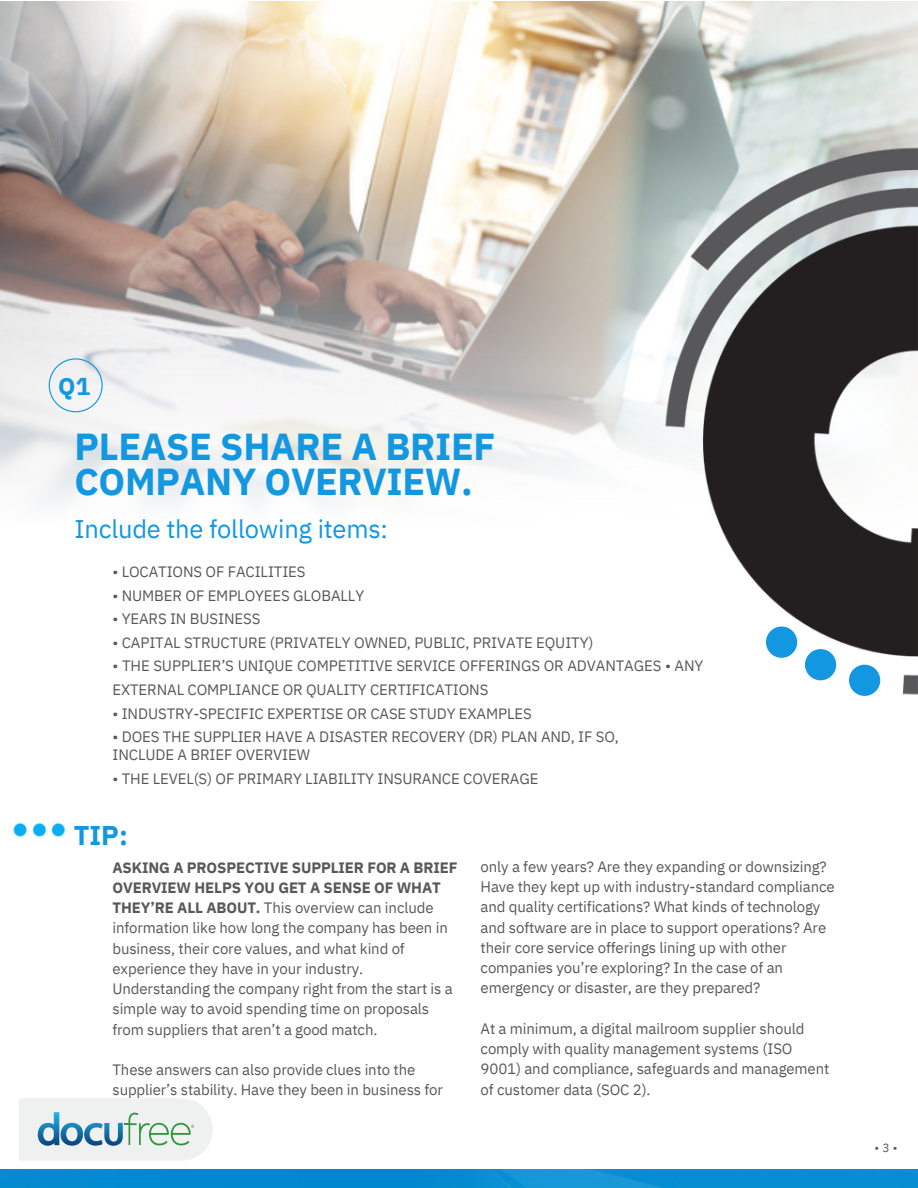
<style>
.page{position:relative;width:918px;height:1188px;background:#fff}
.page>*{position:absolute;margin:0;border:0;box-sizing:border-box;transform-origin:0 0}
.t1{font:700 37.5px/34.8px "IBM Plex Sans";letter-spacing:-.01em;color:#1297e0}
.t2{font:700 27px "IBM Plex Sans";color:#1297e0}
.t3{font:25.5px "IBM Plex Sans";letter-spacing:-.01em;color:#1297e0}
.t4{font:700 24.3px "IBM Plex Sans";color:#1297e0}
.t5{font:15px/20.2px "IBM Plex Sans";letter-spacing:-.01em;color:#58585a}
.t6{font:12px "IBM Plex Sans";color:#58585a}
.s1{font-weight:700}
</style>
<div class="page">
<img style="left:0;top:1px;width:918px;height:504px">
<img style="left:13px;top:822px;width:53px;height:15px">
<img style="left:658px;top:141px;width:260px;height:555px">
<svg style="left:49px;top:358px;width:54px;height:54px"></svg>
<div style="left:766px;top:627px;width:31px;height:31px;background:#1297e0;border-radius:50%"></div>
<div style="left:805px;top:649px;width:31px;height:31px;background:#1297e0;border-radius:50%"></div>
<div style="left:849px;top:665px;width:31px;height:31px;background:#1297e0;border-radius:50%"></div>
<img style="left:0;top:1169px;width:918px;height:1px">
<img style="left:0;top:1170px;width:918px;height:18px">
<svg style="left:19px;top:1098px;width:194px;height:63px"></svg>
<p class="t4" style="left:58px;top:370px;width:33px">Q1</p>
<p class="t1" style="left:74px;top:428px;width:423px">PLEASE SHARE A BRIEF<br>COMPANY OVERVIEW.</p>
<p class="t3" style="left:74px;top:511px;width:315px">Include the following items:</p>
<p class="t5" style="left:112px;top:561px;width:195px">• LOCATIONS OF FACILITIES</p>
<p class="t5" style="left:112px;top:585px;width:253px">• NUMBER OF EMPLOYEES GLOBALLY</p>
<p class="t5" style="left:112px;top:608px;width:149px">• YEARS IN BUSINESS</p>
<p class="t5" style="left:112px;top:632px;width:482px">• CAPITAL STRUCTURE (PRIVATELY OWNED, PUBLIC, PRIVATE EQUITY)</p>
<p class="t5" style="left:112px;top:654px;width:593px;line-height:23.7px">• THE SUPPLIER’S UNIQUE COMPETITIVE SERVICE OFFERINGS OR ADVANTAGES • ANY<br>EXTERNAL COMPLIANCE OR QUALITY CERTIFICATIONS</p>
<p class="t5" style="left:112px;top:703px;width:421px">• INDUSTRY-SPECIFIC EXPERTISE OR CASE STUDY EXAMPLES</p>
<p class="t5" style="left:112px;top:727px;width:508px">• DOES THE SUPPLIER HAVE A DISASTER RECOVERY (DR) PLAN AND, IF SO,</p>
<p class="t5" style="left:112px;top:745px;width:199px">INCLUDE A BRIEF OVERVIEW</p>
<p class="t5" style="left:112px;top:768px;width:428px">• THE LEVEL(S) OF PRIMARY LIABILITY INSURANCE COVERAGE</p>
<p class="t2" style="left:74px;top:817px;width:56px">TIP:</p>
<p class="t5" style="left:112px;top:857px;width:347px"><span class="s1">ASKING A PROSPECTIVE SUPPLIER FOR A BRIEF OVERVIEW HELPS YOU GET A SENSE OF WHAT THEY’RE ALL ABOUT.</span> This overview can include information like how long the company has been in business, their core values, and what kind of experience they have in your industry.<br>Understanding the company right from the start is a simple way to avoid spending time on proposals from suppliers that aren’t a good match.</p>
<p class="t5" style="left:112px;top:1059px;width:304px">These answers can also provide clues into the</p>
<p class="t5" style="left:112px;top:1080px;width:332px">supplier’s stability. Have they been in business for</p>
<p class="t5" style="left:481px;top:856px;width:356px">only a few years? Are they expanding or downsizing?<br>Have they kept up with industry-standard compliance and quality certifications? What kinds of technology and software are in place to support operations? Are their core service offerings lining up with other companies you’re exploring? In the case of an emergency or disaster, are they prepared?</p>
<p class="t5" style="left:481px;top:1018px;width:325px">At a minimum, a digital mailroom supplier should</p>
<p class="t5" style="left:481px;top:1038px;width:313px">comply with quality management systems (ISO</p>
<p class="t5" style="left:481px;top:1059px;width:350px">9001) and compliance, safeguards and management</p>
<p class="t5" style="left:481px;top:1079px;width:172px">of customer data (SOC 2).</p>
<p class="t6" style="left:875px;top:1140px;width:25px">•3•</p>
</div>
